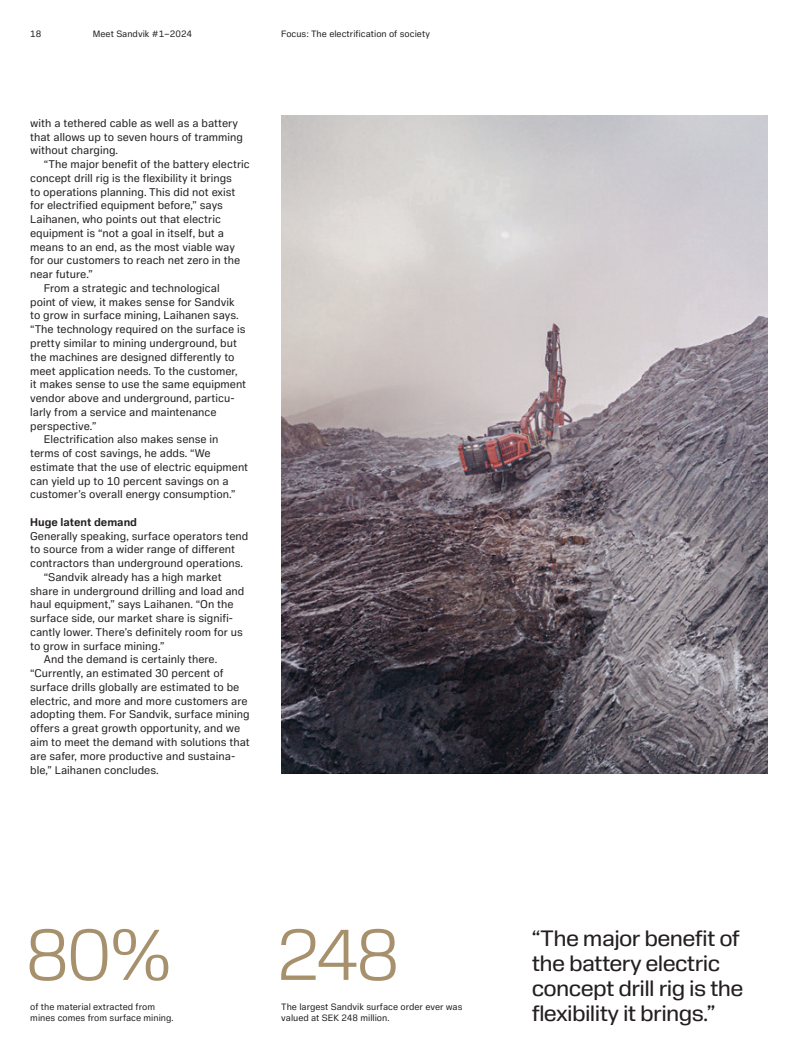
<style>
.page{position:relative;width:798px;height:1053px;background:#fff}
.page>*{position:absolute;margin:0;border:0;box-sizing:border-box;transform-origin:0 0}
.t1{font:300 72.5px "Sandvik Sans Headline";color:#a7916d}
.Preamble{font:22.5px/25px "Sandvik Sans Headline";color:#231f20}
.Body_text__indrag{font:11.25px/13.8px "Sandvik Sans Text";color:#231f20}
.Body_text{font:11.25px/13.8px "Sandvik Sans Text";color:#231f20}
.Body_headline{font:700 11.25px "Sandvik Sans Text";color:#231f20}
.t2{font:9.25px/11.4px "Sandvik Sans Text";color:#231f20}
</style>
<div class="page">
<img style="left:281px;top:115px;width:486px;height:658px">
<p class="t2" style="left:30px;top:27px;width:13px">18</p>
<p class="t2" style="left:93px;top:27px;width:101px">Meet Sandvik #1–2024</p>
<p class="Body_text" style="left:30px;top:116px;width:214px">with a tethered cable as well as a battery that allows up to seven hours of tramming without charging.</p>
<p class="Body_text__indrag" style="left:30px;top:157px;width:221px;text-indent:14px">“The major benefit of the battery electric concept drill rig is the flexibility it brings<br>to operations planning. This did not exist for electrified equipment before,” says Laihanen, who points out that electric equipment is “not a goal in itself, but a means to an end, as the most viable way for our customers to reach net zero in the near future.”</p>
<p class="Body_text__indrag" style="left:30px;top:281px;width:217px;text-indent:14px">From a strategic and technological point of view, it makes sense for Sandvik to grow in surface mining, Laihanen says. “The technology required on the surface is pretty similar to mining underground, but the machines are designed differently to meet application needs. To the customer, it makes sense to use the same equipment vendor above and underground, particu&shy;larly from a service and maintenance perspective.”</p>
<p class="Body_text__indrag" style="left:30px;top:432px;width:219px;text-indent:14px">Electrification also makes sense in terms of cost savings, he adds. “We estimate that the use of electric equipment can yield up to 10 percent savings on a customer’s overall energy consumption.”</p>
<p class="Body_headline" style="left:30px;top:515px;width:108px">Huge latent demand</p>
<p class="Body_text" style="left:30px;top:528px;width:220px">Generally speaking, surface operators tend to source from a wider range of different contractors than underground operations.</p>
<p class="Body_text__indrag" style="left:30px;top:570px;width:216px;text-indent:14px">“Sandvik already has a high market share in underground drilling and load and haul equipment,” says Laihanen. “On the surface side, our market share is signifi&shy;cantly lower. There’s definitely room for us to grow in surface mining.”</p>
<p class="Body_text__indrag" style="left:30px;top:652px;width:221px;text-indent:14px">And the demand is certainly there. “Currently, an estimated 30 percent of surface drills globally are estimated to be electric, and more and more customers are adopting them. For Sandvik, surface mining offers a great growth opportunity, and we aim to meet the demand with solutions that are safer, more productive and sustaina&shy;ble,” Laihanen concludes.</p>
<p class="t2" style="left:281px;top:27px;width:150px">Focus: The electrification of society</p>
<p class="t1" style="left:27px;top:913px;width:146px">80%</p>
<p class="t1" style="left:277px;top:913px;width:123px">248</p>
<p class="t2" style="left:30px;top:1000px;width:145px">of the material extracted from mines comes from surface mining.</p>
<p class="t2" style="left:281px;top:1000px;width:183px">The largest Sandvik surface order ever was valued at SEK 248 million.</p>
<p class="Preamble" style="left:531px;top:925px;width:213px">“The major benefit of the battery electric concept drill rig is the flexibility it brings.”</p>
</div>
